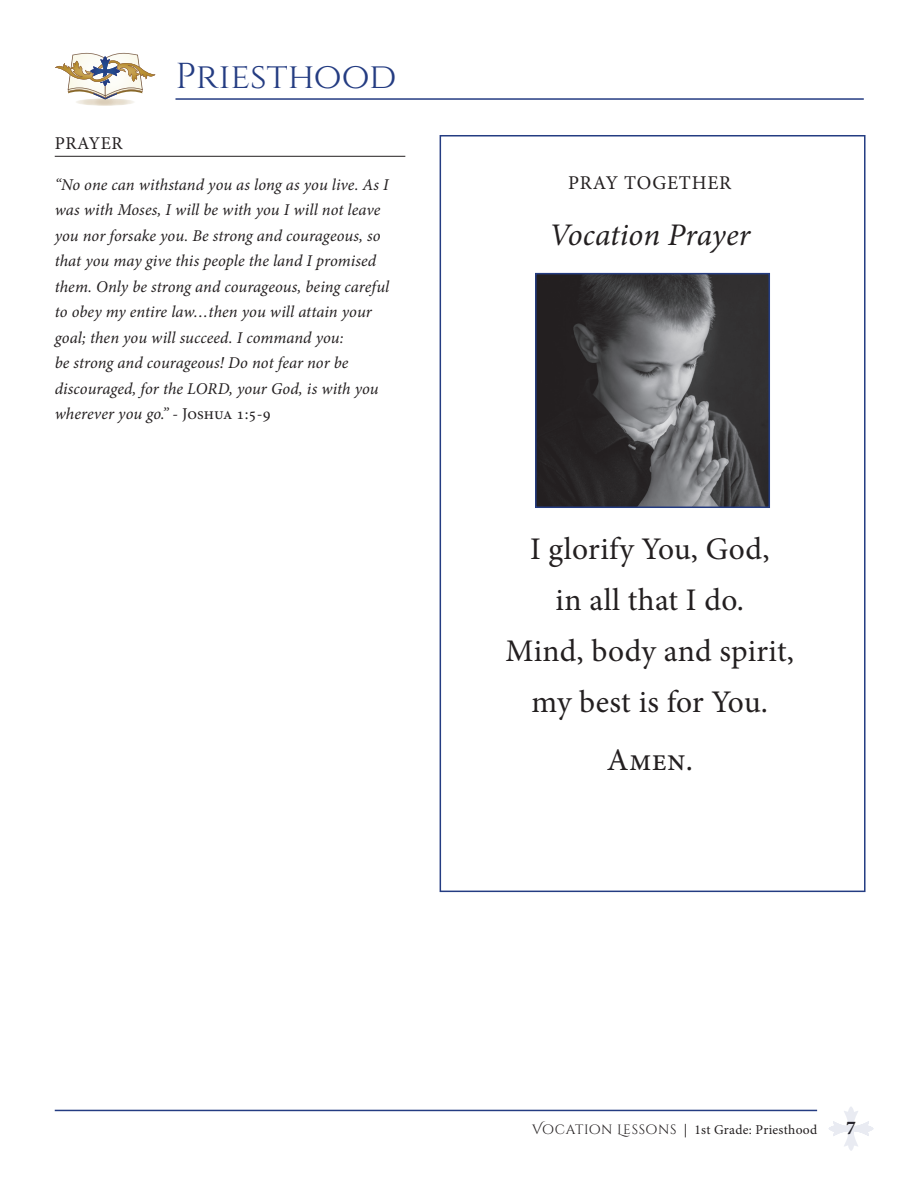
<style>
.page{position:relative;width:918px;height:1188px;background:#fff}
.page>*{position:absolute;margin:0;border:0;box-sizing:border-box;transform-origin:0 0}
.t1{font:36px "Cinzel";color:#243c82}
.PRAYER_-_pray_togeth{font:31.5px "Minion Pro";letter-spacing:.01em;color:#231f20}
.PRAYER_-_pray_togeth-2{font:italic 31.5px "Minion Pro";color:#231f20}
.BODY_-_Kinder_-_subh{font:19.5px "Minion Pro";letter-spacing:.04em;color:#231f20}
.t2{font:700 19.5px "Minion Pro";color:#231f20}
.BODY_-_headers{font:18px "Minion Pro";letter-spacing:.03em;color:#231f20}
.PRAYER{font:italic 16.5px/25.5px "Minion Pro";letter-spacing:.005em;color:#231f20}
.t3{font:13.5px "Minion Pro";letter-spacing:.02em;color:#231f20}
.s1{font-style:normal}
.s2{font-family:"Cinzel Decorative"}
</style>
<div class="page">
<hr style="left:175px;top:98px;width:689px;height:2px;background:#243c82">
<img style="left:76px;top:99px;width:58px;height:7px">
<svg style="left:55px;top:53px;width:101px;height:46px"></svg>
<hr style="left:55px;top:1110px;width:762px;height:1px;background:#243c82">
<svg style="left:829px;top:1107px;width:44px;height:44px"></svg>
<div style="left:440px;top:135px;width:426px;height:757px;border:2px solid #243c82"></div>
<hr style="left:55px;top:156px;width:350px;height:1px;background:#231f20">
<img style="left:538px;top:276px;width:229px;height:229px">
<div style="left:535px;top:273px;width:235px;height:235px;border:2px solid #243c82"></div>
<p class="BODY_-_headers" style="left:55px;top:131px;width:69px">PRAYER</p>
<h1 class="t1" style="left:175px;top:55px;width:223px">Priesthood</h1>
<p class="PRAYER" style="left:55px;top:172px;width:336px">“No one can withstand you as long as you live. As I was with Moses, I will be with you I will not leave you nor forsake you. Be strong and courageous, so that you may give this people the land I promised them. Only be strong and courageous, being careful to obey my entire law…then you will attain your goal; then you will succeed. I command you:<br>be strong and courageous! Do not fear nor be discouraged, for the LORD, your God, is with you wherever you go.” - <span class="s1">Joshua 1:5-9</span></p>
<p class="BODY_-_Kinder_-_subh" style="left:568px;top:170px;width:165px">PRAY TOGETHER</p>
<p class="PRAYER_-_pray_togeth-2" style="left:549px;top:214px;width:203px">Vocation Prayer</p>
<p class="PRAYER_-_pray_togeth" style="left:530px;top:528px;width:241px">I glorify You, God,</p>
<p class="PRAYER_-_pray_togeth" style="left:556px;top:579px;width:190px">in all that I do.</p>
<p class="PRAYER_-_pray_togeth" style="left:506px;top:630px;width:290px">Mind, body and spirit,</p>
<p class="PRAYER_-_pray_togeth" style="left:532px;top:681px;width:238px">my best is for You.</p>
<p class="PRAYER_-_pray_togeth" style="left:607px;top:739px;width:88px">Amen.</p>
<p class="t3" style="left:532px;top:1121px;width:286px"><span class="s2">Vocation Lessons</span> | 1st Grade: Priesthood</p>
<p class="t2" style="left:846px;top:1114px;width:11px">7</p>
</div>
